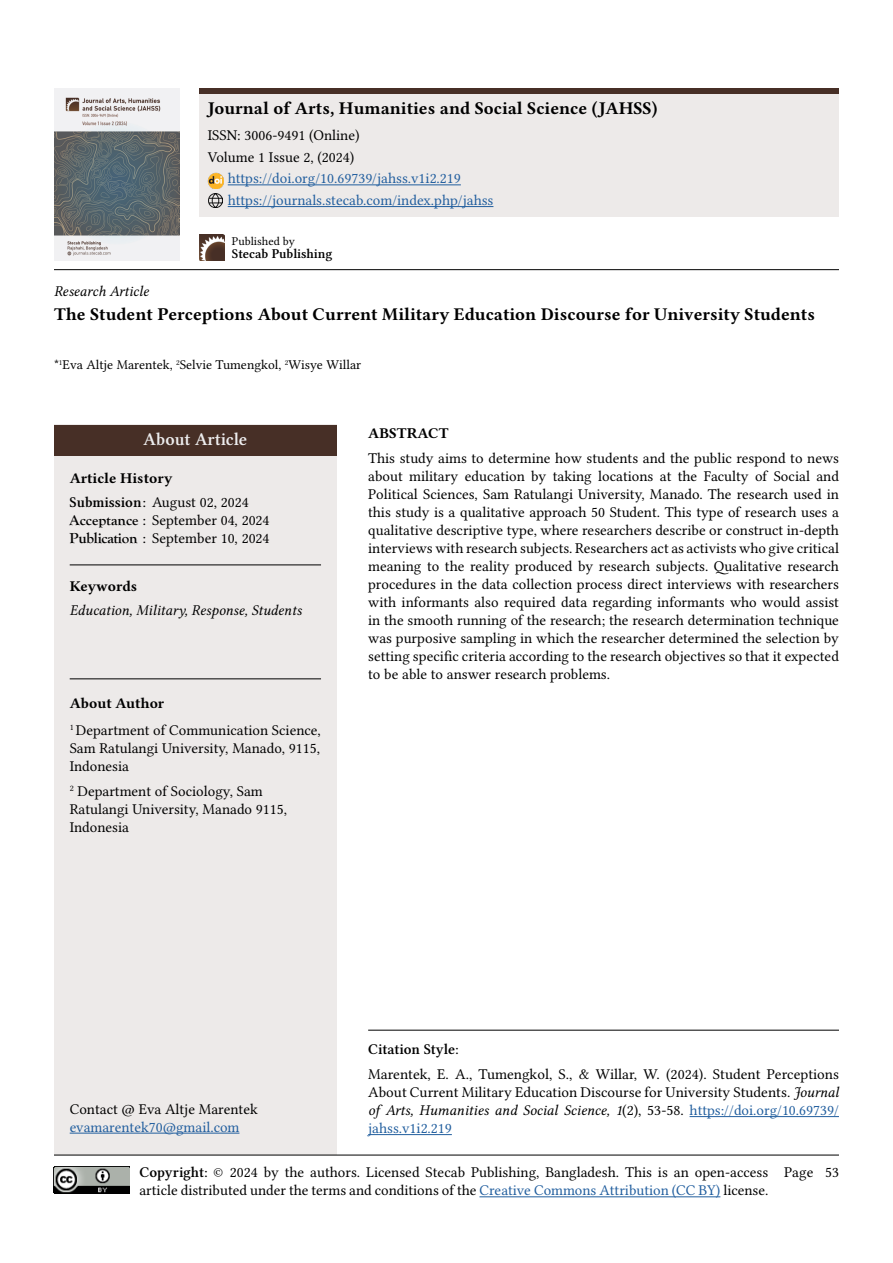
<style>
.page{position:relative;width:893px;height:1263px;background:#fff}
.page>*{position:absolute;margin:0;border:0;box-sizing:border-box;transform-origin:0 0}
.t1{font:700 18px "Libertinus Serif";color:#000}
.t2{font:600 18px "Libertinus Serif";color:#ededee}
.t3{font:15px/18px "Libertinus Serif";color:#000}
.t4{font:15px/21.8px "Libertinus Serif";color:#215e9e}
.t5{font:italic 15px "Libertinus Serif";color:#000}
.t6{font:700 15px "Libertinus Serif";color:#000}
.t7{font:600 15px "Libertinus Serif";color:#000}
.t8{font:13.5px "Libertinus Serif";color:#000}
.t9{font:600 13.5px "Libertinus Serif";color:#000}
.t10{font:12px "Libertinus Serif";color:#000}
.s1{font-weight:600}
.s2{font-family:"Goudy Old Style T";font-weight:700}
.s3{font-style:italic}
.s4{color:#215e9e}
</style>
<div class="page">
<div style="left:54px;top:425px;width:283px;height:730px;background:#edeae9"></div>
<hr style="left:70px;top:678px;width:251px;height:1px;background:#000">
<hr style="left:70px;top:564px;width:251px;height:1px;background:#000">
<hr style="left:368px;top:1030px;width:471px;height:1px;background:#000">
<hr style="left:54px;top:1155px;width:785px;height:1px;background:#000">
<img style="left:54px;top:1166px;width:76px;height:27px">
<img style="left:54px;top:89px;width:126px;height:172px">
<div style="left:54px;top:425px;width:283px;height:31px;background:#472f26"></div>
<hr style="left:54px;top:269px;width:785px;height:1px;background:#000">
<hr style="left:479px;top:1196px;width:241px;height:1px;background:#215e9e">
<img style="left:199px;top:234px;width:26px;height:26px">
<hr style="left:690px;top:1116px;width:149px;height:1px;background:#215e9e">
<hr style="left:368px;top:1134px;width:84px;height:1px;background:#215e9e">
<hr style="left:70px;top:1133px;width:169px;height:1px;background:#215e9e">
<div style="left:199px;top:94px;width:640px;height:123px;background:#edeae9"></div>
<hr style="left:228px;top:185px;width:233px;height:1px;background:#215e9e">
<img style="left:208px;top:173px;width:16px;height:16px">
<hr style="left:228px;top:206px;width:265px;height:1px;background:#215e9e">
<img style="left:209px;top:193px;width:14px;height:14px">
<div style="left:199px;top:89px;width:640px;height:5px;background:#472f26"></div>
<p class="t1" style="left:208px;top:96px;width:451px">Journal of Arts, Humanities and Social Science (JAHSS)</p>
<p class="t3" style="left:208px;top:124px;width:153px;line-height:22.5px">ISSN: 3006-9491 (Online)<br>Volume 1 Issue 2, (2024)</p>
<p class="t4" style="left:228px;top:167px;width:267px">https://doi.org/10.69739/jahss.v1i2.219 https://journals.stecab.com/index.php/jahss</p>
<p class="t5" style="left:54px;top:282px;width:96px">Research Article</p>
<p class="t10" style="left:232px;top:233px;width:64px">Published by</p>
<p class="t9" style="left:232px;top:246px;width:102px">Stecab Publishing</p>
<p class="t1" style="left:54px;top:302px;width:762px">The Student Perceptions About Current Military Education Discourse for University Students</p>
<p class="t8" style="left:54px;top:356px;width:309px">*<sup>1</sup>Eva Altje Marentek, <sup>2</sup>Selvie Tumengkol, <sup>2</sup>Wisye Willar</p>
<p class="t2" style="left:144px;top:429px;width:105px">About Article</p>
<p class="t6" style="left:70px;top:468px;width:104px">Article History</p>
<p class="t3" style="left:70px;top:493px;width:201px"><span class="s1">Submission:</span> August 02, 2024<br><span class="s2">Acceptance</span> <span class="s1">:</span> September 04, 2024<br><span class="s2">Publication</span> <span class="s1">:</span> September 10, 2024</p>
<p class="t6" style="left:70px;top:575px;width:69px">Keywords</p>
<p class="t5" style="left:70px;top:601px;width:233px">Education, Military, Response, Students</p>
<p class="t6" style="left:70px;top:692px;width:96px">About Author</p>
<p class="t3" style="left:70px;top:721px;width:253px;text-align:justify"><sup>1</sup> Department of Communication Science, Sam Ratulangi University, Manado, 9115, Indonesia</p>
<p class="t3" style="left:70px;top:782px;width:219px"><sup>2</sup> Department of Sociology, Sam<br>Ratulangi University, Manado 9115,<br>Indonesia</p>
<p class="t6" style="left:368px;top:423px;width:82px">ABSTRACT</p>
<p class="t3" style="left:368px;top:449px;width:472px;text-align:justify">This study aims to determine how students and the public respond to news about military education by taking locations at the Faculty of Social and Political Sciences, Sam Ratulangi University, Manado. The research used in this study is a qualitative approach 50 Student. This type of research uses a qualitative descriptive type, where researchers describe or construct in-depth interviews with research subjects. Researchers act as activists who give critical meaning to the reality produced by research subjects. Qualitative research procedures in the data collection process direct interviews with researchers with informants also required data regarding informants who would assist in the smooth running of the research; the research determination technique was purposive sampling in which the researcher determined the selection by setting specific criteria according to the research objectives so that it expected to be able to answer research problems.</p>
<p class="t3" style="left:70px;top:1099px;width:189px">Contact @ Eva Altje Marentek</p>
<p class="t4" style="left:70px;top:1116px;width:171px">evamarentek70@gmail.com</p>
<p class="t7" style="left:368px;top:1041px;width:92px">Citation Style:</p>
<p class="t3" style="left:368px;top:1065px;width:472px;text-align:justify">Marentek, E. A., Tumengkol, S., &amp; Willar, W. (2024). Student Perceptions About Current Military Education Discourse for University Students. <span class="s3">Journal of Arts, Humanities and Social Science, 1</span>(2), 53-58. <span class="s4">https://doi.org/10.69739/ jahss.v1i2.219</span></p>
<p class="t3" style="left:139px;top:1163px;width:630px"><span class="s1">Copyright:</span> © 2024 by the authors. Licensed Stecab Publishing, Bangladesh. This is an open-access article distributed under the terms and conditions of the <span class="s4">Creative Commons Attribution (CC BY)</span> license.</p>
<p class="t3" style="left:784px;top:1163px;width:56px">Page 53</p>
</div>
